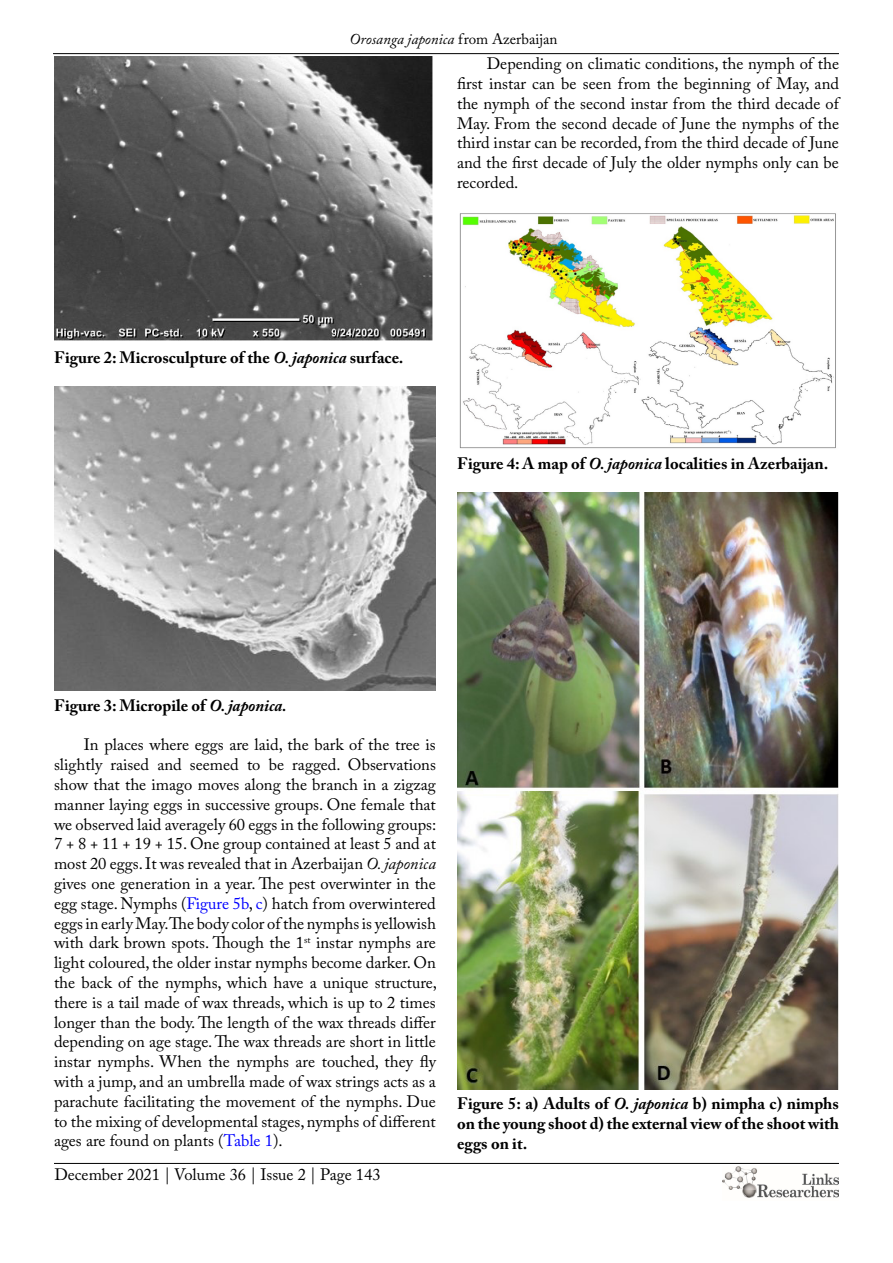
<style>
.page{position:relative;width:893px;height:1263px;background:#fff}
.page>*{position:absolute;margin:0;border:0;box-sizing:border-box;transform-origin:0 0}
.t1{font:16.5px/19.8px "Adobe Caslon Pro";color:#000;text-align:justify}
.t2{font:700 16.5px/19.8px "Adobe Caslon Pro";color:#000;text-align:justify}
.t3{font:italic 15px "Adobe Caslon Pro";color:#000}
.s1{font-style:normal}
.s2{font-style:italic}
.s3{color:#00f}
</style>
<div class="page">
<hr style="left:53px;top:53px;width:786px;height:1px;background:#000">
<hr style="left:54px;top:1163px;width:785px;height:1px;background:#000">
<img style="left:722px;top:1166px;width:117px;height:32px">
<img style="left:54px;top:57px;width:379px;height:284px">
<img style="left:54px;top:386px;width:382px;height:305px">
<img style="left:459px;top:213px;width:377px;height:236px">
<img style="left:457px;top:492px;width:382px;height:597px">
<p class="t3" style="left:350px;top:31px;width:209px">Orosanga japonica <span class="s1">from Azerbaijan</span></p>
<p class="t1" style="left:457px;top:54px;width:383px;text-indent:30px">Depending on climatic conditions, the nymph of the first instar can be seen from the beginning of May, and the nymph of the second instar from the third decade of May. From the second decade of June the nymphs of the third instar can be recorded, from the third decade of June and the first decade of July the older nymphs only can be recorded.</p>
<p class="t2" style="left:54px;top:348px;width:351px">Figure 2: Microsculpture of the <span class="s2">O. japonica</span> surface.</p>
<p class="t2" style="left:457px;top:453px;width:373px">Figure 4: A map of <span class="s2">O. japonica</span> localities in Azerbaijan.</p>
<p class="t2" style="left:54px;top:695px;width:234px">Figure 3: Micropile of <span class="s2">O. japonica.</span></p>
<p class="t1" style="left:54px;top:735px;width:384px;text-indent:30px">In places where eggs are laid, the bark of the tree is slightly raised and seemed to be ragged. Observations show that the imago moves along the branch in a zigzag manner laying eggs in successive groups. One female that we observed laid averagely 60 eggs in the following groups:<br>7 + 8 + 11 + 19 + 15. One group contained at least 5 and at most 20 eggs. It was revealed that in Azerbaijan <span class="s2">O. japonica </span>gives one generation in a year. The pest overwinter in the egg stage. Nymphs (<span class="s3">Figure 5b</span>, <span class="s3">c</span>) hatch from overwintered eggs in early May. The body color of the nymphs is yellowish with dark brown spots. Though the 1<sup>st</sup> instar nymphs are light coloured, the older instar nymphs become darker. On the back of the nymphs, which have a unique structure, there is a tail made of wax threads, which is up to 2 times longer than the body. The length of the wax threads differ depending on age stage. The wax threads are short in little instar nymphs. When the nymphs are touched, they fly with a jump, and an umbrella made of wax strings acts as a parachute facilitating the movement of the nymphs. Due to the mixing of developmental stages, nymphs of different ages are found on plants (<span class="s3">Table 1</span>).</p>
<p class="t1" style="left:54px;top:1164px;width:328px">December 2021 | Volume 36 | Issue 2 | Page 143</p>
<p class="t2" style="left:457px;top:1093px;width:383px">Figure 5: a) Adults of <span class="s2">O. japonica</span> b) nimpha c) nimphs on the young shoot d) the external view of the shoot with eggs on it.</p>
</div>
